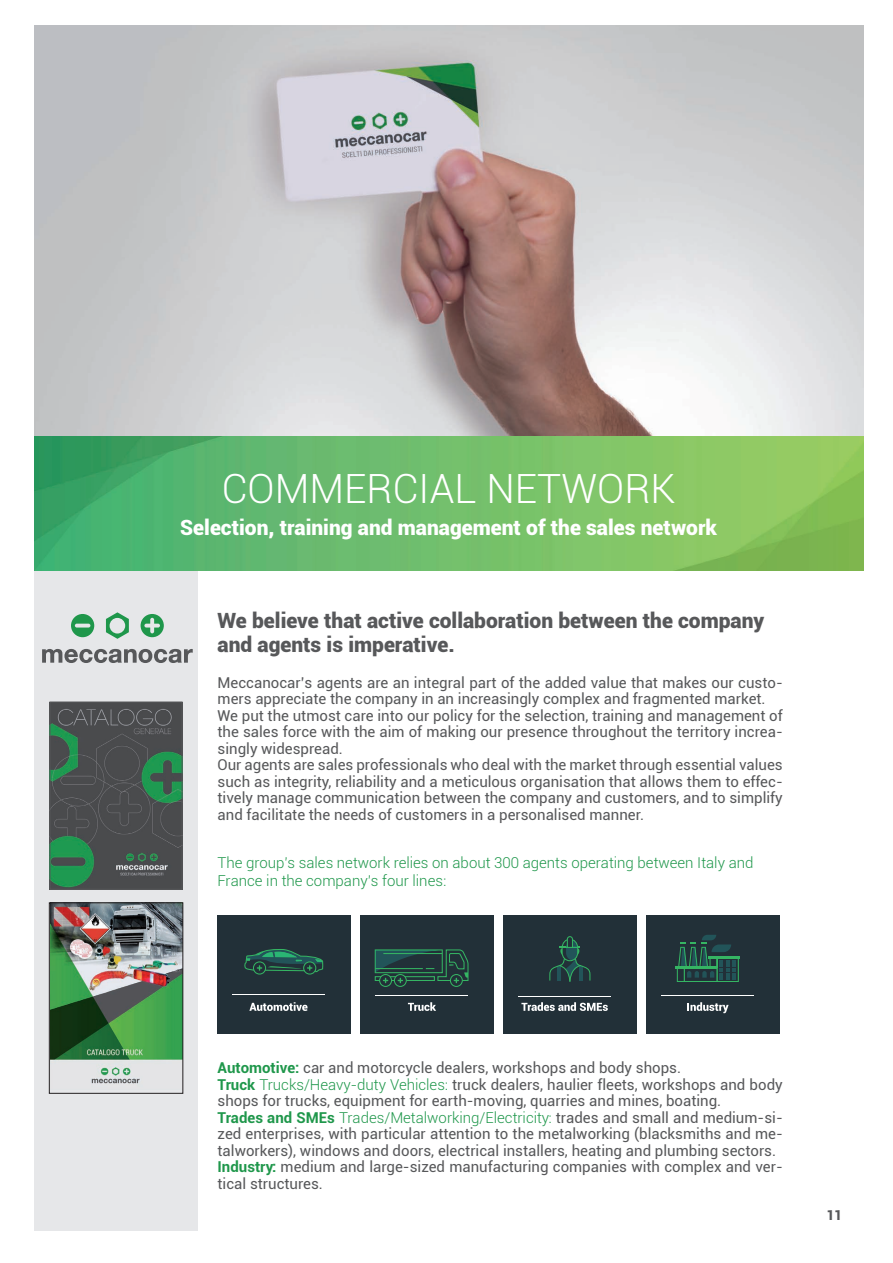
<style>
.page{position:relative;width:893px;height:1263px;background:#fff}
.page>*{position:absolute;margin:0;border:0;box-sizing:border-box;transform-origin:0 0}
.t1{font:300 40.35px "Roboto";color:#fff}
.t2{font:900 21px/24px "Roboto";color:#57585a}
.t3{font:900 21px "Roboto";color:#fff}
.t4{font:15px/16.5px "Roboto";color:#57585a}
.t5{font:300 15px/18px "Roboto";color:#1f974b}
.t6{font:900 13.5px "Roboto";color:#57585a}
.s1{font-weight:700;color:#1f974b}
.s2{font-weight:300;color:#1f974b}
</style>
<div class="page">
<div style="left:34px;top:570px;width:164px;height:661px;background:#e6e7e9"></div>
<img style="left:34px;top:26px;width:829px;height:411px">
<svg style="left:42px;top:649px;width:151px;height:14px"></svg>
<svg style="left:106px;top:612px;width:23px;height:27px"></svg>
<svg style="left:141px;top:614px;width:23px;height:23px"></svg>
<svg style="left:71px;top:614px;width:23px;height:23px"></svg>
<img style="left:34px;top:437px;width:829px;height:134px">
<div style="left:504px;top:915px;width:133px;height:118px;background:#223038"></div>
<hr style="left:518px;top:997px;width:93px;height:1px;background:#fff">
<svg style="left:549px;top:936px;width:42px;height:46px"></svg>
<div style="left:218px;top:915px;width:133px;height:118px;background:#223038"></div>
<hr style="left:232px;top:995px;width:93px;height:1px;background:#fff">
<div style="left:303px;top:961px;width:13px;height:13px;border:1px solid #35b563;border-radius:50%"></div>
<div style="left:253px;top:961px;width:13px;height:13px;border:1px solid #35b563;border-radius:50%"></div>
<svg style="left:244px;top:949px;width:80px;height:24px"></svg>
<div style="left:647px;top:915px;width:133px;height:118px;background:#223038"></div>
<hr style="left:661px;top:995px;width:93px;height:1px;background:#fff">
<hr style="left:708px;top:956px;width:32px;height:2px;background:#35b563">
<hr style="left:675px;top:966px;width:42px;height:2px;background:#35b563">
<svg style="left:677px;top:935px;width:62px;height:47px"></svg>
<div style="left:361px;top:915px;width:133px;height:118px;background:#223038"></div>
<hr style="left:375px;top:995px;width:93px;height:1px;background:#fff">
<svg style="left:374px;top:949px;width:95px;height:38px"></svg>
<svg style="left:249px;top:1002px;width:58px;height:9px"></svg>
<svg style="left:408px;top:1002px;width:28px;height:9px"></svg>
<svg style="left:521px;top:1002px;width:87px;height:9px"></svg>
<svg style="left:687px;top:1002px;width:42px;height:11px"></svg>
<img style="left:51px;top:904px;width:130px;height:180px">
<div style="left:49px;top:902px;width:134px;height:192px;border:1px solid #231f20"></div>
<img style="left:52px;top:704px;width:128px;height:183px">
<div style="left:50px;top:702px;width:132px;height:187px;border:1px solid #57585a"></div>
<h1 class="t1" style="left:222px;top:461px;width:455px">COMMERCIAL NETWORK</h1>
<h2 class="t3" style="left:180px;top:512px;width:538px">Selection, training and management of the sales network</h2>
<h2 class="t2" style="left:218px;top:608px;width:548px">We believe that active collaboration between the company and agents is imperative.</h2>
<p class="t4" style="left:218px;top:673px;width:567px">Meccanocar’s agents are an integral part of the added value that makes our custo&shy;mers appreciate the company in an increasingly complex and fragmented market.<br>We put the utmost care into our policy for the selection, training and management of the sales force with the aim of making our presence throughout the territory increa&shy;singly widespread.<br>Our agents are sales professionals who deal with the market through essential values such as integrity, reliability and a meticulous organisation that allows them to effec&shy;tively manage communication between the company and customers, and to simplify and facilitate the needs of customers in a personalised manner.</p>
<p class="t5" style="left:218px;top:853px;width:537px">The group’s sales network relies on about 300 agents operating between Italy and<br>France in the company’s four lines:</p>
<p class="t4" style="left:218px;top:1059px;width:567px"><span class="s1">Automotive:</span> car and motorcycle dealers, workshops and body shops.<br><span class="s1">Truck</span> <span class="s2">Trucks/Heavy-duty Vehicles:</span> truck dealers, haulier fleets, workshops and body shops for trucks, equipment for earth-moving, quarries and mines, boating.<br><span class="s1">Trades and SMEs</span> <span class="s2">Trades/Metalworking/Electricity:</span> trades and small and medium-si&shy;zed enterprises, with particular attention to the metalworking (blacksmiths and me&shy;talworkers), windows and doors, electrical installers, heating and plumbing sectors.<br><span class="s1">Industry:</span> medium and large-sized manufacturing companies with complex and ver&shy;tical structures.</p>
<p class="t6" style="left:826px;top:1205px;width:17px">11</p>
</div>
